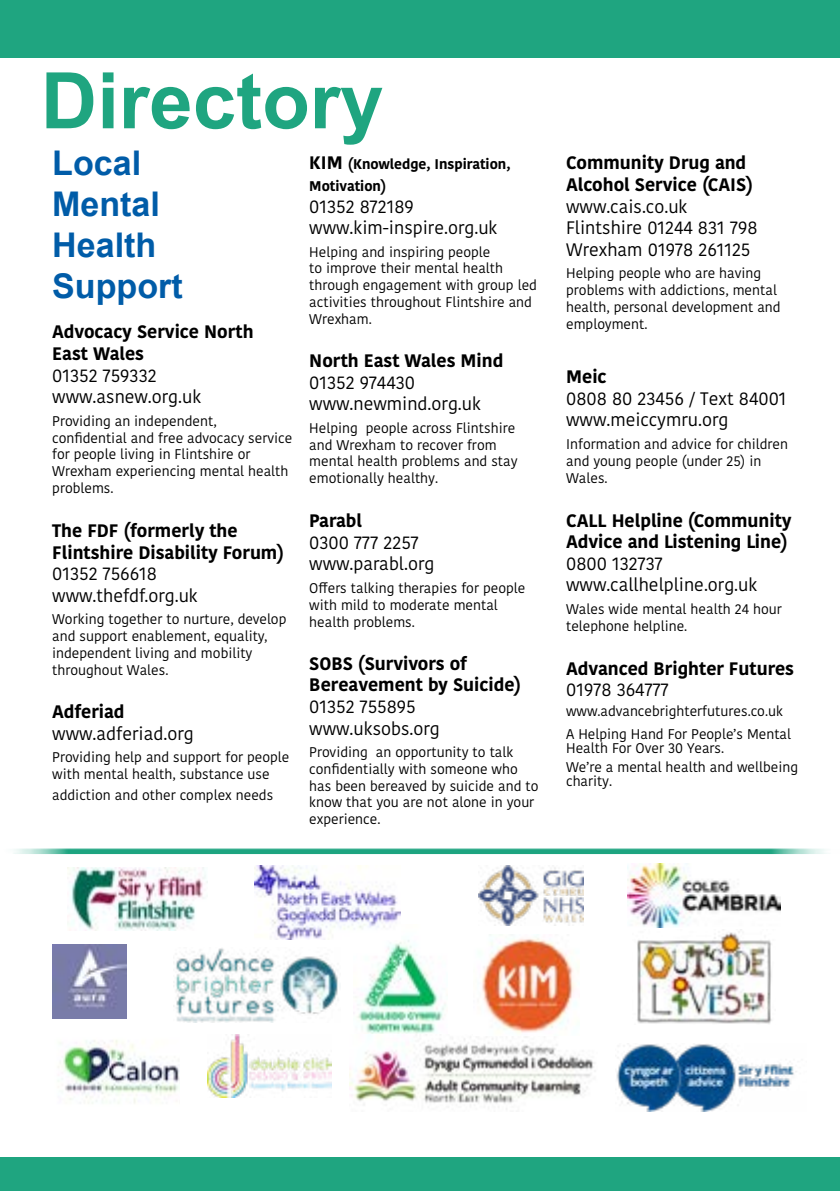
<style>
.page{position:relative;width:840px;height:1191px;background:#fff}
.page>*{position:absolute;margin:0;border:0;box-sizing:border-box;transform-origin:0 0}
.t1{font:700 78px "Arial";color:#1fa580}
.t2{font:700 34px/40.8px "Arial";color:#005ca8}
.t3{font:18px/21.6px "Kohinoor Devanagari";color:#000}
.t4{font:700 18px/21.6px "Kohinoor Devanagari";color:#000}
.t5{font:14px/16.8px "Kohinoor Devanagari";color:#000}
.t6{font:700 14px/21.6px "Kohinoor Devanagari";color:#000}
.s1{font-size:18px}
</style>
<div class="page">
<div style="left:0;top:0;width:839px;height:57px;background:#1fa580"></div>
<div style="left:0;top:1157px;width:839px;height:34px;background:#1fa580"></div>
<svg style="left:13px;top:848px;width:814px;height:6px;background:#48b597"></svg>
<img style="left:68px;top:867px;width:140px;height:64px">
<img style="left:627px;top:863px;width:152px;height:65px">
<img style="left:52px;top:945px;width:74px;height:74px">
<img style="left:357px;top:940px;width:89px;height:94px">
<img style="left:208px;top:1034px;width:123px;height:63px">
<img style="left:478px;top:865px;width:105px;height:60px">
<img style="left:58px;top:1040px;width:121px;height:64px">
<img style="left:349px;top:1036px;width:245px;height:69px">
<img style="left:482px;top:934px;width:94px;height:99px">
<img style="left:175px;top:948px;width:163px;height:74px">
<img style="left:254px;top:865px;width:146px;height:74px">
<img style="left:637px;top:929px;width:135px;height:95px">
<img style="left:616px;top:1044px;width:181px;height:67px">
<h1 class="t1" style="left:41px;top:49px;width:344px">Directory</h1>
<h2 class="t2" style="left:52px;top:144px;width:132px">Local<br>Mental<br>Health<br>Support</h2>
<p class="t4" style="left:52px;top:321px;width:203px">Advocacy Service North<br>East Wales</p>
<p class="t3" style="left:52px;top:364px;width:150px">01352 759332 www.asnew.org.uk</p>
<p class="t5" style="left:52px;top:412px;width:241px">Providing an independent, confidential and free advocacy service for people living in Flintshire or<br>Wrexham experiencing mental health problems.</p>
<p class="t4" style="left:52px;top:519px;width:233px">The FDF (formerly the<br>Flintshire Disability Forum)</p>
<p class="t3" style="left:52px;top:563px;width:147px">01352 756618 www.thefdf.org.uk</p>
<p class="t5" style="left:52px;top:611px;width:235px">Working together to nurture, develop and support enablement, equality, independent living and mobility throughout Wales.</p>
<p class="t4" style="left:52px;top:700px;width:74px">Adferiad</p>
<p class="t3" style="left:52px;top:722px;width:143px">www.adferiad.org</p>
<p class="t5" style="left:52px;top:749px;width:238px">Providing help and support for people with mental health, substance use</p>
<p class="t5" style="left:52px;top:787px;width:222px">addiction and other complex needs</p>
<p class="t6" style="left:309px;top:153px;width:203px"><span class="s1">KIM</span> (Knowledge, Inspiration,<br>Motivation)</p>
<p class="t3" style="left:309px;top:195px;width:190px">01352 872189 www.kim-inspire.org.uk</p>
<p class="t5" style="left:309px;top:243px;width:229px">Helping and inspiring people<br>to improve their mental health through engagement with group led activities throughout Flintshire and<br>Wrexham.</p>
<p class="t4" style="left:309px;top:349px;width:195px">North East Wales Mind</p>
<p class="t3" style="left:309px;top:372px;width:173px">01352 974430 www.newmind.org.uk</p>
<p class="t5" style="left:309px;top:419px;width:210px">Helping people across Flintshire and Wrexham to recover from mental health problems and stay emotionally healthy.</p>
<p class="t4" style="left:309px;top:510px;width:54px">Parabl</p>
<p class="t3" style="left:309px;top:532px;width:127px">0300 777 2257 www.parabl.org</p>
<p class="t5" style="left:309px;top:579px;width:217px">Offers talking therapies for people with mild to moderate mental health problems.</p>
<p class="t4" style="left:309px;top:652px;width:213px">SOBS (Survivors of<br>Bereavement by Suicide)</p>
<p class="t3" style="left:309px;top:696px;width:132px">01352 755895 www.uksobs.org</p>
<p class="t5" style="left:309px;top:744px;width:230px">Providing an opportunity to talk confidentially with someone who has been bereaved by suicide and to know that you are not alone in your experience.</p>
<p class="t4" style="left:566px;top:152px;width:188px">Community Drug and<br>Alcohol Service (CAIS)</p>
<p class="t3" style="left:566px;top:195px;width:193px">www.cais.co.uk<br>Flintshire 01244 831 798<br>Wrexham 01978 261125</p>
<p class="t5" style="left:566px;top:265px;width:216px">Helping people who are having problems with addictions, mental health, personal development and employment.</p>
<p class="t4" style="left:566px;top:366px;width:42px">Meic</p>
<p class="t3" style="left:566px;top:388px;width:222px">0808 80 23456 / Text 84001 www.meiccymru.org</p>
<p class="t5" style="left:566px;top:435px;width:223px">Information and advice for children and young people (under 25) in<br>Wales.</p>
<p class="t4" style="left:566px;top:509px;width:227px">CALL Helpline (Community<br>Advice and Listening Line)</p>
<p class="t3" style="left:566px;top:553px;width:193px">0800 132737 www.callhelpline.org.uk</p>
<p class="t5" style="left:566px;top:600px;width:217px">Wales wide mental health 24 hour telephone helpline.</p>
<p class="t4" style="left:566px;top:657px;width:229px">Advanced Brighter Futures</p>
<p class="t3" style="left:566px;top:679px;width:104px">01978 364777</p>
<p class="t5" style="left:566px;top:700px;width:226px;line-height:22.4px">www.advancebrighterfutures.co.uk<br>A Helping Hand For People’s Mental</p>
<p class="t5" style="left:566px;top:738px;width:233px;line-height:19.6px">Health For Over 30 Years.<br>We’re a mental health and wellbeing</p>
<p class="t5" style="left:566px;top:773px;width:47px">charity.</p>
</div>
